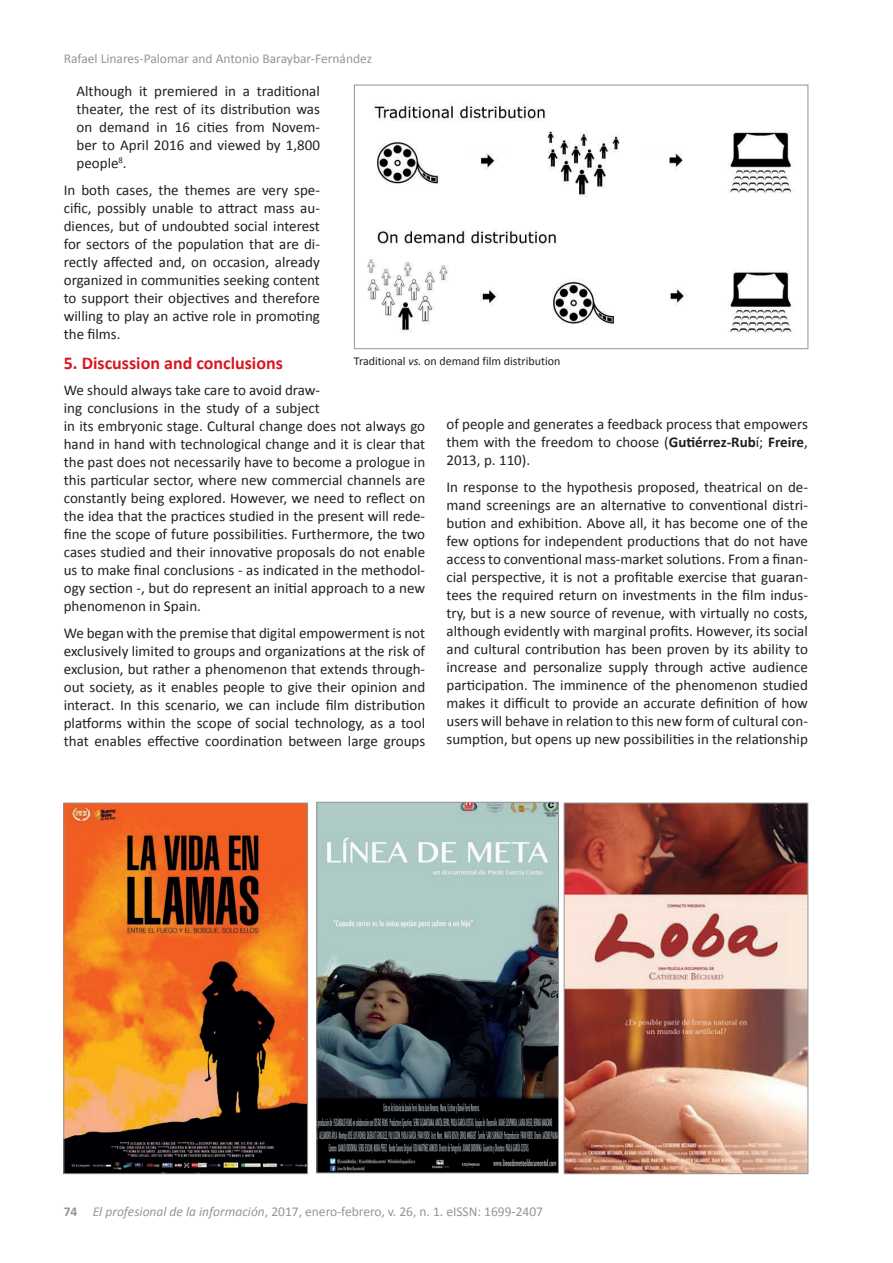
<style>
.page{position:relative;width:893px;height:1263px;background:#fff}
.page>*{position:absolute;margin:0;border:0;box-sizing:border-box;transform-origin:0 0}
.t1{font:700 18px "Calibri";color:#d7171f}
.t2{font:15px/18px "Calibri";color:#231f20;text-align:justify}
.t3{font:13.5px "Calibri";color:#939598}
.t4{font:12px "Calibri";color:#231f20}
.s1{font-style:italic}
.s2{font-weight:700}
</style>
<div class="page">
<img style="left:367px;top:103px;width:428px;height:230px">
<div style="left:354px;top:85px;width:454px;height:264px;border:1px solid #919396"></div>
<img style="left:65px;top:805px;width:241px;height:367px">
<div style="left:63px;top:803px;width:245px;height:371px;border:1px solid #939598"></div>
<img style="left:318px;top:804px;width:239px;height:367px">
<div style="left:316px;top:802px;width:243px;height:371px;border:1px solid #939598"></div>
<img style="left:566px;top:805px;width:240px;height:367px">
<div style="left:564px;top:803px;width:244px;height:371px;border:1px solid #939598"></div>
<p class="t3" style="left:64px;top:50px;width:310px">Rafael Linares-Palomar and Antonio Baraybar-Fernández</p>
<p class="t2" style="left:77px;top:82px;width:245px">Although it premiered in a traditional theater, the rest of its distribution was on demand in 16 cities from Novem&shy;ber to April 2016 and viewed by 1,800 people<sup>8</sup>.</p>
<p class="t2" style="left:64px;top:181px;width:258px">In both cases, the themes are very spe&shy;cific, possibly unable to attract mass au&shy;diences, but of undoubted social interest for sectors of the population that are di&shy;rectly affected and, on occasion, already organized in communities seeking content to support their objectives and therefore willing to play an active role in promoting the films.</p>
<p class="t1" style="left:64px;top:351px;width:221px">5. Discussion and conclusions</p>
<p class="t2" style="left:64px;top:381px;width:363px;text-align:left">We should always take care to avoid draw-<br>ing conclusions in the study of a subject<br>in its embryonic stage. Cultural change does not always go hand in hand with technological change and it is clear that the past does not necessarily have to become a prologue in this particular sector, where new commercial channels are constantly being explored. However, we need to reflect on the idea that the practices studied in the present will rede&shy;fine the scope of future possibilities. Furthermore, the two cases studied and their innovative proposals do not enable us to make final conclusions - as indicated in the methodol&shy;ogy section -, but do represent an initial approach to a new phenomenon in Spain.</p>
<p class="t2" style="left:64px;top:624px;width:363px">We began with the premise that digital empowerment is not exclusively limited to groups and organizations at the risk of exclusion, but rather a phenomenon that extends through&shy;out society, as it enables people to give their opinion and interact. In this scenario, we can include film distribution platforms within the scope of social technology, as a tool that enables effective coordination between large groups</p>
<p class="t4" style="left:354px;top:353px;width:208px">Traditional <span class="s1">vs.</span> on demand film distribution</p>
<p class="t2" style="left:446px;top:415px;width:363px">of people and generates a feedback process that empowers them with the freedom to choose (<span class="s2">Gutiérrez-Rub</span>í; <span class="s2">Freire</span>, 2013, p. 110).</p>
<p class="t2" style="left:446px;top:478px;width:363px">In response to the hypothesis proposed, theatrical on de&shy;mand screenings are an alternative to conventional distri&shy;bution and exhibition. Above all, it has become one of the few options for independent productions that do not have access to conventional mass-market solutions. From a finan&shy;cial perspective, it is not a profitable exercise that guaran&shy;tees the required return on investments in the film indus&shy;try, but is a new source of revenue, with virtually no costs, although evidently with marginal profits. However, its social and cultural contribution has been proven by its ability to increase and personalize supply through active audience participation. The imminence of the phenomenon studied makes it difficult to provide an accurate definition of how users will behave in relation to this new form of cultural con&shy;sumption, but opens up new possibilities in the relationship</p>
<p class="t3" style="left:64px;top:1203px;width:481px"><span class="s2">74</span> <span class="s1">El profesional de la información</span>, 2017, enero-febrero, v. 26, n. 1. eISSN: 1699-2407</p>
</div>
